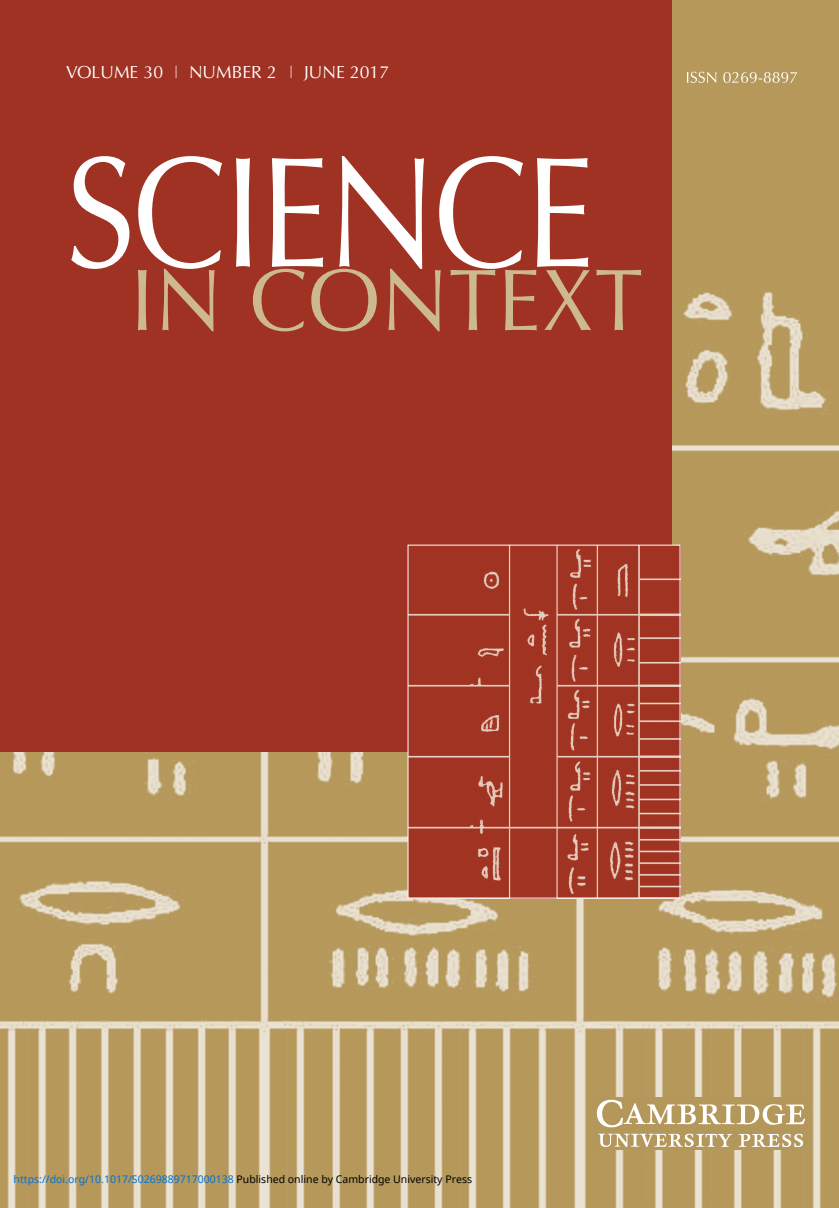
<style>
.page{position:relative;width:839px;height:1208px;background:#fff}
.page>*{position:absolute;margin:0;border:0;box-sizing:border-box;transform-origin:0 0}
.t1{font:157.5px "Optima LT Std";letter-spacing:-.025em;color:#fff;scale:.9 1}
.t2{font:87.5px "Optima LT Std";color:#cdb990}
.t3{font:17.5px "Optima LT Std";color:#fff}
.t4{font:10.5px "Noto Sans";color:#0172cf}
.s1{color:#000}
</style>
<div class="page">
<img style="left:0;top:0;width:839px;height:1208px">
<div style="left:0;top:0;width:672px;height:751px;background:#a03223"></div>
<img style="left:410px;top:546px;width:268px;height:350px">
<svg style="left:687px;top:72px;width:110px;height:11px"></svg>
<img style="left:592px;top:1095px;width:219px;height:57px">
<h3 class="t3" style="left:66px;top:64px;width:325px">VOLUME 30 <sup>|</sup> NUMBER 2 <sup>|</sup> JUNE 2017</h3>
<h1 class="t1" style="left:65px;top:144px;width:591px">SCIENCE</h1>
<h2 class="t2" style="left:130px;top:262px;width:514px">IN CONTEXT</h2>
<p class="t4" style="left:14px;top:1171px;width:460px">https://doi.org/10.1017/S0269889717000138 <span class="s1">Published online by Cambridge University Press</span></p>
</div>
